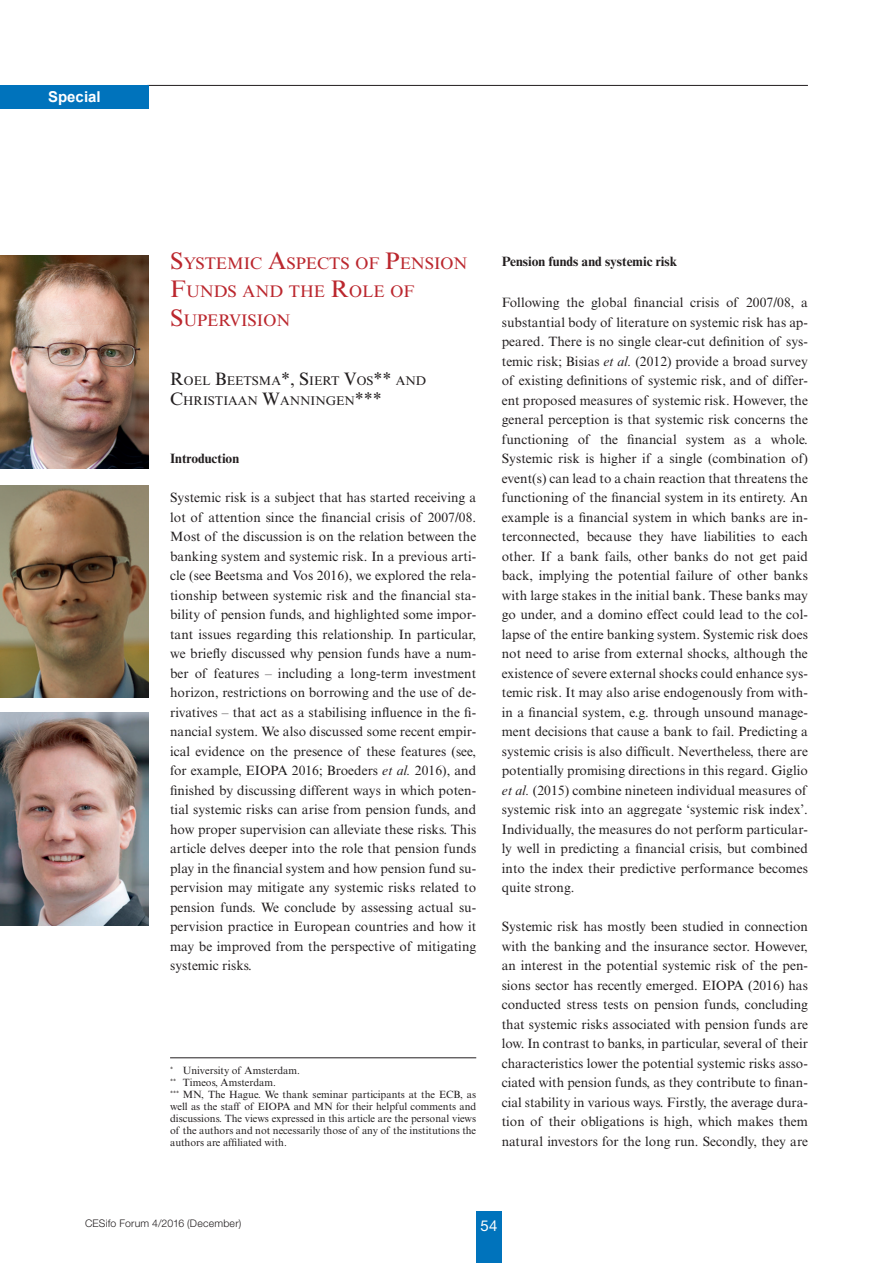
<style>
.page{position:relative;width:893px;height:1263px;background:#fff}
.page>*{position:absolute;margin:0;border:0;box-sizing:border-box;transform-origin:0 0}
.HL_1_rot_16{font:16.8px/28.8px "Times New Roman MT Std";color:#bb272e}
.t1{font:700 15px "Arial";color:#fff}
.t2{font:15px "Helvetica Neue LT Std";color:#fff}
.Fliesstext{font:13.5px/19.5px "Times New Roman MT Std";letter-spacing:.005em;color:#231f20;text-align:justify}
.Zwischen-Head_bold{font:700 13.5px "Times New Roman MT Std";color:#231f20}
.HL_2_Autoren{font:12.6px/19.5px "Times New Roman MT Std";color:#231f20}
.Fussnote{font:10.5px/12px "Times New Roman MT Std";color:#231f20;text-align:justify}
.t3{font:300 10.5px "Helvetica Neue LT Std";letter-spacing:.02em;color:#231f20}
.s1{font-size:24px}
.s2{font-size:18px}
.s3{font-style:italic}
</style>
<div class="page">
<hr style="left:147px;top:85px;width:661px;height:1px;background:#231f20">
<div style="left:476px;top:1212px;width:26px;height:51px;background:#0073bc"></div>
<div style="left:0;top:85px;width:149px;height:23px;background:#0073bc"></div>
<hr style="left:170px;top:1057px;width:306px;height:1px;background:#231f20">
<img style="left:0;top:713px;width:149px;height:212px">
<img style="left:0;top:256px;width:149px;height:212px">
<img style="left:0;top:485px;width:149px;height:213px">
<p class="t1" style="left:48px;top:88px;width:54px">Special</p>
<p class="HL_1_rot_16" style="left:170px;top:248px;width:299px"><span class="s1">S</span>YSTEMIC <span class="s1">A</span>SPECTS OF <span class="s1">P</span>ENSION<br><span class="s1">F</span>UNDS AND THE <span class="s1">R</span>OLE OF<br><span class="s1">S</span>UPERVISION</p>
<p class="HL_2_Autoren" style="left:170px;top:371px;width:258px"><span class="s2">R</span>OEL <span class="s2">B</span>EETSMA<span class="s2">*, S</span>IERT <span class="s2">V</span>OS<span class="s2">**</span> AND<br><span class="s2">C</span>HRISTIAAN <span class="s2">W</span>ANNINGEN<span class="s2">***</span></p>
<p class="Zwischen-Head_bold" style="left:170px;top:450px;width:71px">Introduction</p>
<p class="Fliesstext" style="left:170px;top:488px;width:308px">Systemic risk is a subject that has started receiving a lot of attention since the financial crisis of 2007/08.<br>Most of the discussion is on the relation between the banking system and systemic risk. In a previous arti&shy;cle (see Beetsma and Vos 2016), we explored the rela&shy;tionship between systemic risk and the financial sta&shy;bility of pension funds, and highlighted some impor&shy;tant issues regarding this relationship. In particular, we briefly discussed why pension funds have a num&shy;ber of features – including a long-term investment horizon, restrictions on borrowing and the use of de&shy;rivatives – that act as a stabilising influence in the fi&shy;nancial system. We also discussed some recent empir&shy;ical evidence on the presence of these features (see, for example, EIOPA 2016; Broeders <span class="s3">et al.</span> 2016), and finished by discussing different ways in which poten&shy;tial systemic risks can arise from pension funds, and how proper supervision can alleviate these risks. This article delves deeper into the role that pension funds play in the financial system and how pension fund su&shy;pervision may mitigate any systemic risks related to pension funds. We conclude by assessing actual su&shy;pervision practice in European countries and how it may be improved from the perspective of mitigating systemic risks.</p>
<p class="Fussnote" style="left:170px;top:1064px;width:131px"><sup>*</sup> University of Amsterdam.</p>
<p class="Fussnote" style="left:170px;top:1076px;width:107px"><sup>**</sup> Timeos, Amsterdam.</p>
<p class="Fussnote" style="left:170px;top:1088px;width:308px"><sup>***</sup> MN, The Hague. We thank seminar participants at the ECB, as well as the staff of EIOPA and MN for their helpful comments and discussions. The views expressed in this article are the personal views of the authors and not necessarily those of any of the institutions the authors are affiliated with.</p>
<p class="Zwischen-Head_bold" style="left:502px;top:253px;width:177px">Pension funds and systemic risk</p>
<p class="Fliesstext" style="left:502px;top:293px;width:308px">Following the global financial crisis of 2007/08, a substantial body of literature on systemic risk has ap&shy;peared. There is no single clear-cut definition of sys&shy;temic risk; Bisias <span class="s3">et al.</span> (2012) provide a broad survey of existing definitions of systemic risk, and of differ&shy;ent proposed measures of systemic risk. However, the general perception is that systemic risk concerns the functioning of the financial system as a whole.<br>Systemic risk is higher if a single (combination of) event(s) can lead to a chain reaction that threatens the functioning of the financial system in its entirety. An example is a financial system in which banks are in&shy;terconnected, because they have liabilities to each other. If a bank fails, other banks do not get paid back, implying the potential failure of other banks with large stakes in the initial bank. These banks may go under, and a domino effect could lead to the col&shy;lapse of the entire banking system. Systemic risk does not need to arise from external shocks, although the existence of severe external shocks could enhance sys&shy;temic risk. It may also arise endogenously from with&shy;in a financial system, e.g. through unsound manage&shy;ment decisions that cause a bank to fail. Predicting a systemic crisis is also difficult. Nevertheless, there are potentially promising directions in this regard. Giglio <span class="s3">et al.</span> (2015) combine nineteen individual measures of systemic risk into an aggregate ‘systemic risk index’.<br>Individually, the measures do not perform particular&shy;ly well in predicting a financial crisis, but combined into the index their predictive performance becomes quite strong.</p>
<p class="Fliesstext" style="left:502px;top:917px;width:308px">Systemic risk has mostly been studied in connection with the banking and the insurance sector. However, an interest in the potential systemic risk of the pen&shy;sions sector has recently emerged. EIOPA (2016) has conducted stress tests on pension funds, concluding that systemic risks associated with pension funds are low. In contrast to banks, in particular, several of their characteristics lower the potential systemic risks asso&shy;ciated with pension funds, as they contribute to finan&shy;cial stability in various ways. Firstly, the average dura&shy;tion of their obligations is high, which makes them natural investors for the long run. Secondly, they are</p>
<p class="t3" style="left:85px;top:1217px;width:158px">CESifo Forum 4/2016 (December)</p>
<p class="t2" style="left:481px;top:1217px;width:18px">54</p>
</div>
